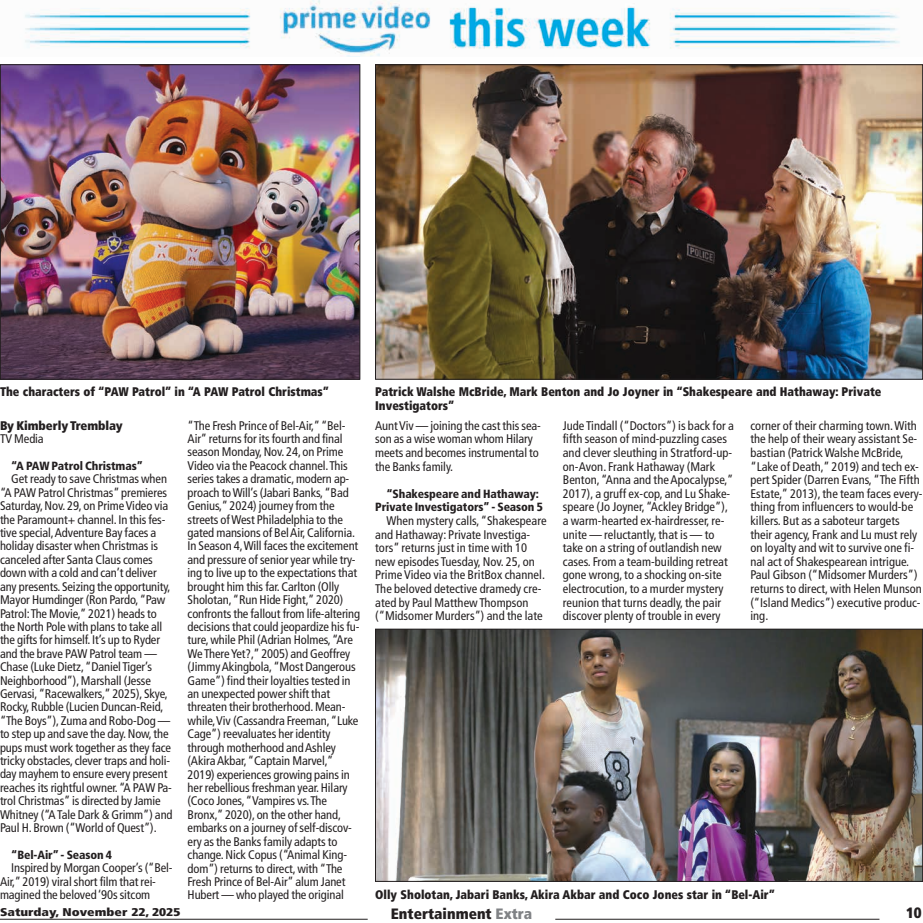
<style>
.page{position:relative;width:923px;height:923px;background:#fff}
.page>*{position:absolute;margin:0;border:0;box-sizing:border-box;transform-origin:0 0}
.t1{font:900 condensed 15px "Frutiger LT Std";color:#231f20}
.t2{font:condensed 12.5px/13.4px "Frutiger LT Std";letter-spacing:-.005em;color:#231f20}
.t3{font:900 condensed 12.5px/13.4px "Frutiger LT Std";color:#231f20;scale:.95 1}
.t4{font:900 condensed 12.5px "Frutiger LT Std";color:#231f20}
.t5{font:900 condensed 11.88px/13.6px "Frutiger LT Std";letter-spacing:-.01em;color:#231f20}
.t6{font:900 condensed 11.25px "Frutiger LT Std";color:#231f20;scale:1.2 1}
.s1{color:#808285}
</style>
<div class="page">
<hr style="left:0;top:918px;width:368px;height:1px;background:#231f20">
<hr style="left:555px;top:918px;width:324px;height:1px;background:#231f20">
<img style="left:2px;top:66px;width:356px;height:311px">
<div style="left:0;top:64px;width:360px;height:315px;border:1px solid #231f20"></div>
<img style="left:25px;top:0;width:875px;height:56px">
<img style="left:377px;top:630px;width:543px;height:249px">
<div style="left:375px;top:628px;width:547px;height:253px;border:1px solid #231f20"></div>
<img style="left:377px;top:66px;width:543px;height:311px">
<p class="t3" style="left:0;top:385px;width:348px">The characters of “PAW Patrol” in “A PAW Patrol Christmas”</p>
<p class="t3" style="left:375px;top:385px;width:534px">Patrick Walshe McBride, Mark Benton and Jo Joyner in “Shakespeare and Hathaway: Private<br>Investigators”</p>
<p class="t4" style="left:0;top:417px;width:124px">By Kimberly Tremblay</p>
<p class="t2" style="left:0;top:432px;width:45px">TV Media</p>
<p class="t5" style="left:11px;top:459px;width:133px">“A PAW Patrol Christmas”</p>
<p class="t2" style="left:0;top:472px;width:174px;text-indent:11px">Get ready to save Christmas when “A PAW Patrol Christmas” premieres Saturday, Nov. 29, on Prime Video via the Paramount+ channel. In this fes&shy;tive special, Adventure Bay faces a holiday disaster when Christmas is canceled after Santa Claus comes down with a cold and can’t deliver any presents. Seizing the opportunity, Mayor Humdinger (Ron Pardo, “Paw Patrol: The Movie,” 2021) heads to the North Pole with plans to take all the gifts for himself. It’s up to Ryder and the brave PAW Patrol team — Chase (Luke Dietz, “Daniel Tiger’s Neighborhood”), Marshall (Jesse Gervasi, “Racewalkers,” 2025), Skye, Rocky, Rubble (Lucien Duncan-Reid, “The Boys”), Zuma and Robo-Dog — to step up and save the day. Now, the pups must work together as they face tricky obstacles, clever traps and holi&shy;day mayhem to ensure every present reaches its rightful owner. “A PAW Pa&shy;trol Christmas” is directed by Jamie Whitney (“A Tale Dark &amp; Grimm”) and Paul H. Brown (“World of Quest”).</p>
<p class="t5" style="left:11px;top:848px;width:102px">“Bel-Air” - Season 4</p>
<p class="t2" style="left:0;top:861px;width:174px;text-indent:11px">Inspired by Morgan Cooper’s (“Bel-<br>Air,” 2019) viral short film that rei&shy;magined the beloved ‘90s sitcom</p>
<p class="t2" style="left:188px;top:418px;width:174px">“The Fresh Prince of Bel-Air,” “Bel-Air” returns for its fourth and final season Monday, Nov. 24, on Prime Video via the Peacock channel. This series takes a dramatic, modern ap&shy;proach to Will’s (Jabari Banks, “Bad Genius,” 2024) journey from the streets of West Philadelphia to the gated mansions of Bel Air, California.<br>In Season 4, Will faces the excitement and pressure of senior year while try&shy;ing to live up to the expectations that brought him this far. Carlton (Olly Sholotan, “Run Hide Fight,” 2020) confronts the fallout from life-altering decisions that could jeopardize his fu&shy;ture, while Phil (Adrian Holmes, “Are We There Yet?,” 2005) and Geoffrey (Jimmy Akingbola, “Most Dangerous Game”) find their loyalties tested in an unexpected power shift that threaten their brotherhood. Mean&shy;while, Viv (Cassandra Freeman, “Luke Cage”) reevaluates her identity through motherhood and Ashley (Akira Akbar, “Captain Marvel,” 2019) experiences growing pains in her rebellious freshman year. Hilary (Coco Jones, “Vampires vs. The Bronx,” 2020), on the other hand, embarks on a journey of self-discov&shy;ery as the Banks family adapts to change. Nick Copus (“Animal King&shy;dom”) returns to direct, with “The Fresh Prince of Bel-Air” alum Janet Hubert — who played the original</p>
<p class="t2" style="left:375px;top:418px;width:167px">Aunt Viv — joining the cast this sea&shy;son as a wise woman whom Hilary meets and becomes instrumental to the Banks family.</p>
<p class="t2" style="left:563px;top:418px;width:173px">Jude Tindall (“Doctors”) is back for a fifth season of mind-puzzling cases and clever sleuthing in Stratford-up&shy;on-Avon. Frank Hathaway (Mark Benton, “Anna and the Apocalypse,” 2017), a gruff ex-cop, and Lu Shake&shy;speare (Jo Joyner, “Ackley Bridge”), a warm-hearted ex-hairdresser, re&shy;unite — reluctantly, that is — to take on a string of outlandish new cases. From a team-building retreat gone wrong, to a shocking on-site electrocution, to a murder mystery reunion that turns deadly, the pair discover plenty of trouble in every</p>
<p class="t2" style="left:750px;top:418px;width:174px">corner of their charming town. With the help of their weary assistant Se&shy;bastian (Patrick Walshe McBride, “Lake of Death,” 2019) and tech ex&shy;pert Spider (Darren Evans, “The Fifth Estate,” 2013), the team faces every&shy;thing from influencers to would-be killers. But as a saboteur targets their agency, Frank and Lu must rely on loyalty and wit to survive one fi&shy;nal act of Shakespearean intrigue.<br>Paul Gibson (“Midsomer Murders”) returns to direct, with Helen Munson (“Island Medics”) executive produc&shy;ing.</p>
<p class="t5" style="left:375px;top:487px;width:169px;text-indent:11px">“Shakespeare and Hathaway:<br>Private Investigators” - Season 5</p>
<p class="t2" style="left:375px;top:514px;width:173px;text-indent:11px">When mystery calls, “Shakespeare and Hathaway: Private Investiga&shy;tors” returns just in time with 10 new episodes Tuesday, Nov. 25, on Prime Video via the BritBox channel.<br>The beloved detective dramedy cre&shy;ated by Paul Matthew Thompson (“Midsomer Murders”) and the late</p>
<p class="t3" style="left:375px;top:887px;width:422px">Olly Sholotan, Jabari Banks, Akira Akbar and Coco Jones star in “Bel-Air”</p>
<p class="t6" style="left:0;top:905px;width:152px">Saturday, November 22, 2025</p>
<p class="t1" style="left:391px;top:904px;width:143px">Entertainment <span class="s1">Extra</span></p>
<p class="t1" style="left:906px;top:903px;width:17px">10</p>
</div>
